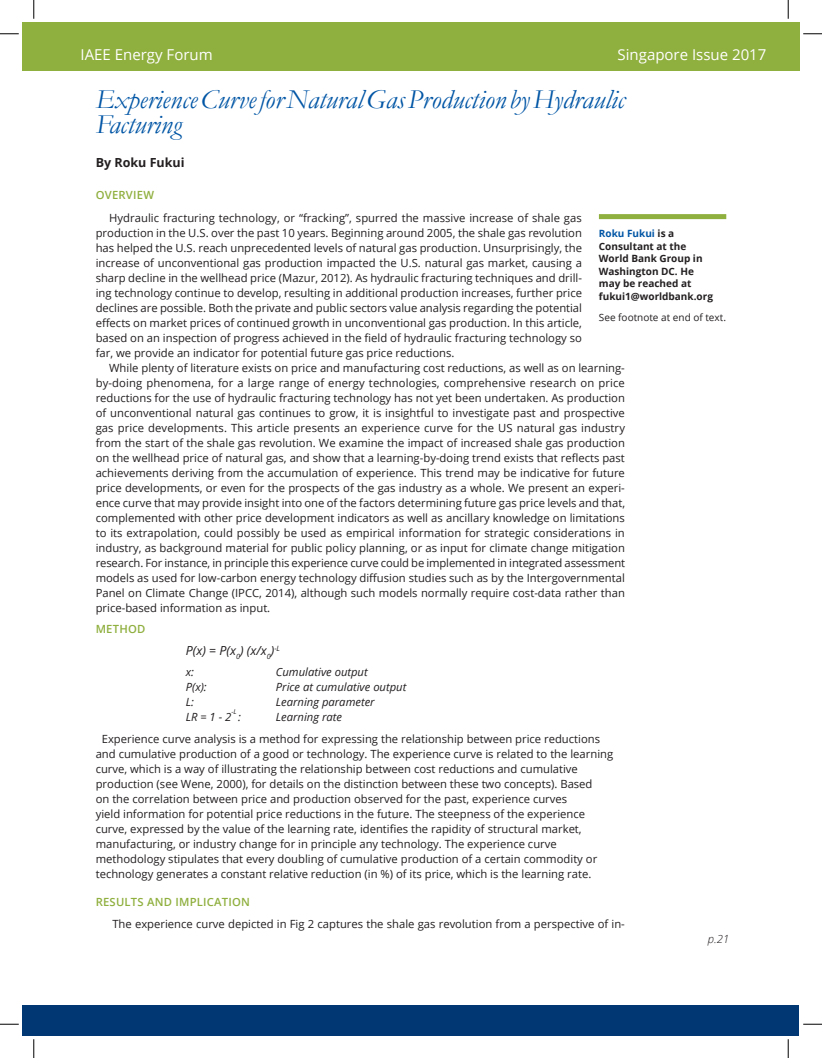
<style>
.page{position:relative;width:822px;height:1058px;background:#fff}
.page>*{position:absolute;margin:0;border:0;box-sizing:border-box;transform-origin:0 0}
.t1{font:italic 27.5px/25px "Garamond";color:#0155a5}
.t2{font:15px "Open Sans";color:#fff}
.t3{font:italic 12.5px "Open Sans";color:#231f20}
.t4{font:700 12.5px "Open Sans";color:#231f20}
.t5{font:11.25px/15px "Open Sans";color:#231f20;text-align:justify}
.t6{font:italic 11.25px "Open Sans";color:#231f20}
.t7{font:600 11.25px "Open Sans";letter-spacing:.02em;color:#8faf3e}
.t8{font:italic 300 11.25px "Open Sans";color:#231f20}
.t9{font:700 10px/12.5px "Open Sans";color:#231f20}
.t10{font:10px "Open Sans";color:#231f20}
.t11{font:italic 6.5px "Open Sans";color:#231f20}
.s1{color:#0155a5}
</style>
<div class="page">
<div style="left:22px;top:1004px;width:777px;height:31px;background:#013874"></div>
<div style="left:22px;top:22px;width:558px;height:49px;background:#8faf3e"></div>
<div style="left:580px;top:22px;width:219px;height:49px;background:#8faf3e"></div>
<div style="left:598px;top:214px;width:128px;height:5px;background:#8faf3e"></div>
<svg style="left:0;top:33px;width:19px;height:2px"></svg>
<svg style="left:803px;top:33px;width:18px;height:2px"></svg>
<svg style="left:0;top:1023px;width:19px;height:2px"></svg>
<svg style="left:803px;top:1023px;width:18px;height:2px"></svg>
<svg style="left:33px;top:0;width:2px;height:19px"></svg>
<svg style="left:33px;top:1039px;width:2px;height:19px"></svg>
<svg style="left:787px;top:0;width:1px;height:19px"></svg>
<svg style="left:787px;top:1039px;width:1px;height:19px"></svg>
<h2 class="t2" style="left:80px;top:44px;width:134px">IAEE Energy Forum</h2>
<h2 class="t2" style="left:617px;top:44px;width:150px">Singapore Issue 2017</h2>
<h1 class="t1" style="left:96px;top:86px;width:530px">Experience Curve for Natural Gas Production by Hydraulic<br>Facturing</h1>
<p class="t4" style="left:96px;top:154px;width:90px">By Roku Fukui</p>
<p class="t7" style="left:96px;top:188px;width:60px">OVERVIEW</p>
<p class="t5" style="left:96px;top:210px;width:487px;text-indent:14px">Hydraulic fracturing technology, or “fracking”, spurred the massive increase of shale gas production in the U.S. over the past 10 years. Beginning around 2005, the shale gas revolution has helped the U.S. reach unprecedented levels of natural gas production. Unsurprisingly, the increase of unconventional gas production impacted the U.S. natural gas market, causing a sharp decline in the wellhead price (Mazur, 2012). As hydraulic fracturing techniques and drill&shy;ing technology continue to develop, resulting in additional production increases, further price declines are possible. Both the private and public sectors value analysis regarding the potential effects on market prices of continued growth in unconventional gas production. In this article, based on an inspection of progress achieved in the field of hydraulic fracturing technology so far, we provide an indicator for potential future gas price reductions.</p>
<p class="t5" style="left:96px;top:360px;width:530px;text-indent:14px">While plenty of literature exists on price and manufacturing cost reductions, as well as on learning&shy;by-doing phenomena, for a large range of energy technologies, comprehensive research on price reductions for the use of hydraulic fracturing technology has not yet been undertaken. As production of unconventional natural gas continues to grow, it is insightful to investigate past and prospective gas price developments. This article presents an experience curve for the US natural gas industry from the start of the shale gas revolution. We examine the impact of increased shale gas production on the wellhead price of natural gas, and show that a learning-by-doing trend exists that reflects past achievements deriving from the accumulation of experience. This trend may be indicative for future price developments, or even for the prospects of the gas industry as a whole. We present an experi&shy;ence curve that may provide insight into one of the factors determining future gas price levels and that, complemented with other price development indicators as well as ancillary knowledge on limitations to its extrapolation, could possibly be used as empirical information for strategic considerations in industry, as background material for public policy planning, or as input for climate change mitigation research. For instance, in principle this experience curve could be implemented in integrated assessment models as used for low-carbon energy technology diffusion studies such as by the Intergovernmental Panel on Climate Change (IPCC, 2014), although such models normally require cost-data rather than price-based information as input.</p>
<p class="t7" style="left:96px;top:621px;width:51px">METHOD</p>
<p class="t3" style="left:186px;top:642px;width:96px">P(x) = P(x<sub>0</sub>) (x/x<sub>0</sub>)<sup>-L</sup></p>
<p class="t6" style="left:186px;top:664px;width:10px">x:</p>
<p class="t6" style="left:276px;top:664px;width:93px">Cumulative output</p>
<p class="t6" style="left:186px;top:679px;width:23px">P(x):</p>
<p class="t6" style="left:276px;top:679px;width:132px">Price at cumulative output</p>
<p class="t6" style="left:186px;top:694px;width:10px">L:</p>
<p class="t6" style="left:276px;top:694px;width:100px">Learning parameter</p>
<p class="t6" style="left:186px;top:709px;width:47px">LR = 1 - 2</p>
<p class="t9" style="left:598px;top:227px;width:115px"><span class="s1">Roku Fukui</span> is a<br>Consultant at the<br>World Bank Group in<br>Washington DC. He may be reached at fukui1@worldbank.org</p>
<p class="t10" style="left:598px;top:311px;width:128px">See footnote at end of text.</p>
<p class="t11" style="left:231px;top:707px;width:7px">-L</p>
<p class="t6" style="left:238px;top:709px;width:4px">:</p>
<p class="t6" style="left:276px;top:709px;width:68px">Learning rate</p>
<p class="t5" style="left:96px;top:731px;width:519px;text-align:left;text-indent:6px">Experience curve analysis is a method for expressing the relationship between price reductions and cumulative production of a good or technology. The experience curve is related to the learning curve, which is a way of illustrating the relationship between cost reductions and cumulative production (see Wene, 2000), for details on the distinction between these two concepts). Based<br>on the correlation between price and production observed for the past, experience curves<br>yield information for potential price reductions in the future. The steepness of the experience curve, expressed by the value of the learning rate, identifies the rapidity of structural market, manufacturing, or industry change for in principle any technology. The experience curve methodology stipulates that every doubling of cumulative production of a certain commodity or technology generates a constant relative reduction (in %) of its price, which is the learning rate.</p>
<p class="t7" style="left:96px;top:894px;width:156px">RESULTS AND IM PLICATION</p>
<p class="t5" style="left:112px;top:916px;width:514px">The experience curve depicted in Fig 2 captures the shale gas revolution from a perspective of in-</p>
<p class="t8" style="left:707px;top:931px;width:23px">p.21</p>
</div>
